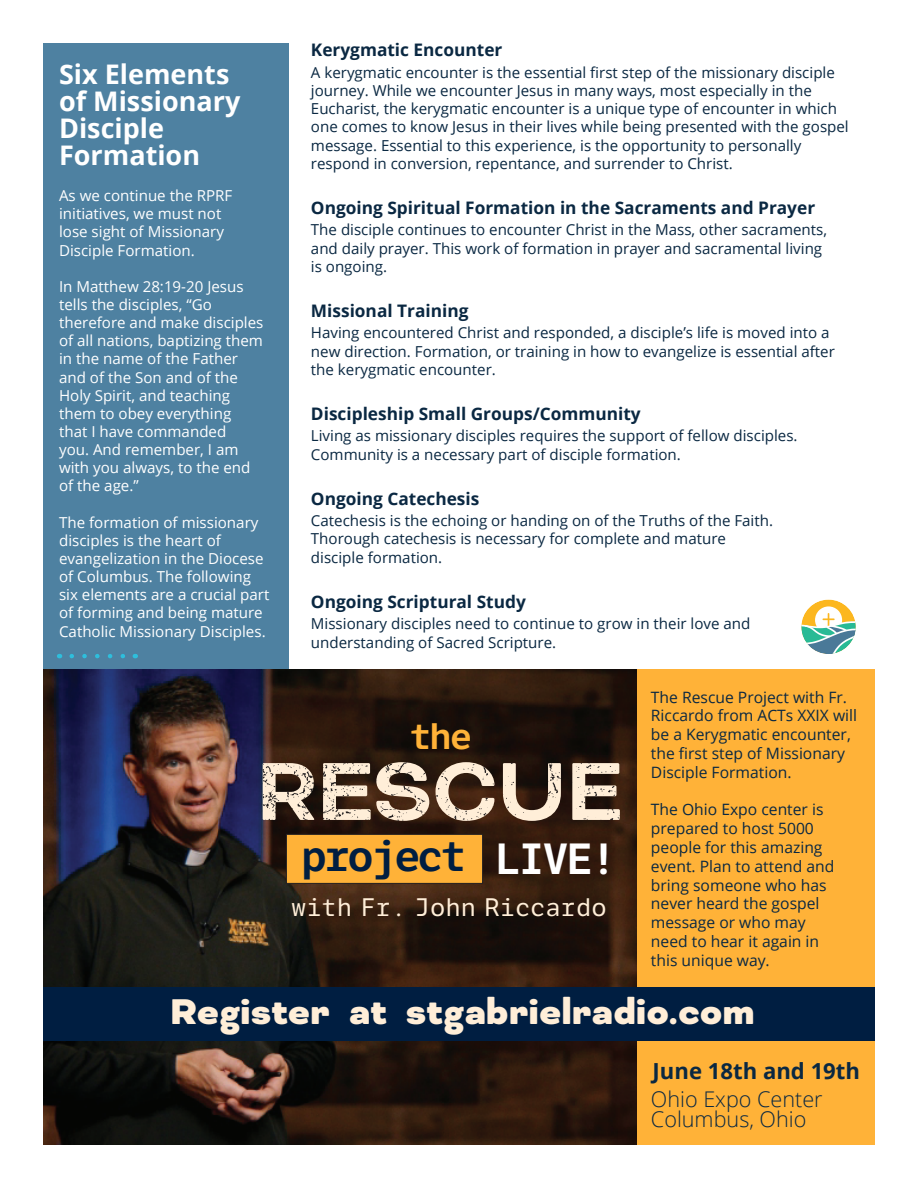
<style>
.page{position:relative;width:918px;height:1188px;background:#fff}
.page>*{position:absolute;margin:0;border:0;box-sizing:border-box;transform-origin:0 0}
.t1{font:600 42.45px "LFT Etica Mono";letter-spacing:-.07em;color:#001e41}
.t2{font:900 41.25px "Bicyclette";letter-spacing:.01em;color:#ffeed8}
.t3{font:600 35.85px "LFT Etica Mono";color:#ffb238}
.t4{font:700 27px/27px "Open Sans";color:#fff}
.t5{font:24.6px "LFT Etica Mono";color:#ffeed8}
.t6{font:700 22.2px "Open Sans";color:#0a2842}
.t7{font:300 21.6px "Open Sans";color:#0a2842}
.t8{font:700 17.25px "Open Sans";color:#0a2842}
.t9{font:15.6px/18.8px "Open Sans";color:#0a2842}
.t10{font:15.15px/18.1px "Open Sans";color:#0a2842}
.t11{font:15.15px/18.1px "Open Sans";color:#fff}
.s1{color:#fff}
</style>
<div class="page">
<div style="left:43px;top:43px;width:245px;height:627px;background:#4e81a1"></div>
<img style="left:43px;top:670px;width:594px;height:475px">
<div style="left:637px;top:670px;width:238px;height:475px;background:#ffb238"></div>
<div style="left:43px;top:987px;width:832px;height:54px;background:#001e41"></div>
<div style="left:286px;top:834px;width:197px;height:50px;background:#ffb238;border:1px solid #231f20"></div>
<svg style="left:263px;top:762px;width:357px;height:59px;background:#8f7d6d"></svg>
<svg style="left:72px;top:654px;width:53px;height:4px"></svg>
<div style="left:801px;top:600px;width:55px;height:54px;background:#fcb71f;border-radius:50%"></div>
<svg style="left:801px;top:606px;width:55px;height:48px"></svg>
<h3 class="t4" style="left:59px;top:60px;width:183px">Six Elements of Missionary<br>Disciple<br>Formation</h3>
<p class="t11" style="left:59px;top:186px;width:175px">As we continue the RPRF initiatives, we must not lose sight of Missionary<br>Disciple Formation.</p>
<p class="t11" style="left:59px;top:277px;width:206px">In Matthew 28:19-20 Jesus tells the disciples, “Go therefore and make disciples of all nations, baptizing them in the name of the Father and of the Son and of the<br>Holy Spirit, and teaching them to obey everything that I have commanded<br>you. And remember, I am with you always, to the end of the age.”</p>
<p class="t11" style="left:59px;top:513px;width:212px">The formation of missionary disciples is the heart of evangelization in the Diocese of Columbus. The following six elements are a crucial part of forming and being mature<br>Catholic Missionary Disciples.</p>
<p class="t8" style="left:311px;top:38px;width:193px">Kerygmatic Encounter</p>
<p class="t10" style="left:311px;top:63px;width:539px">A kerygmatic encounter is the essential first step of the missionary disciple journey. While we encounter Jesus in many ways, most especially in the Eucharist, the kerygmatic encounter is a unique type of encounter in which one comes to know Jesus in their lives while being presented with the gospel message. Essential to this experience, is the opportunity to personally respond in conversion, repentance, and surrender to Christ.</p>
<p class="t8" style="left:311px;top:195px;width:506px">Ongoing Spiritual Formation in the Sacraments and Prayer</p>
<p class="t10" style="left:311px;top:220px;width:518px">The disciple continues to encounter Christ in the Mass, other sacraments, and daily prayer. This work of formation in prayer and sacramental living is ongoing.</p>
<p class="t8" style="left:311px;top:298px;width:159px">Missional Training</p>
<p class="t10" style="left:311px;top:323px;width:525px">Having encountered Christ and responded, a disciple’s life is moved into a new direction. Formation, or training in how to evangelize is essential after the kerygmatic encounter.</p>
<p class="t8" style="left:311px;top:401px;width:331px">Discipleship Small Groups/Community</p>
<p class="t10" style="left:311px;top:426px;width:488px">Living as missionary disciples requires the support of fellow disciples.<br>Community is a necessary part of disciple formation.</p>
<p class="t8" style="left:311px;top:486px;width:170px">Ongoing Catechesis</p>
<p class="t10" style="left:311px;top:511px;width:464px">Catechesis is the echoing or handing on of the Truths of the Faith.<br>Thorough catechesis is necessary for complete and mature disciple formation.</p>
<p class="t8" style="left:311px;top:589px;width:216px">Ongoing Scriptural Study</p>
<p class="t10" style="left:311px;top:614px;width:441px">Missionary disciples need to continue to grow in their love and understanding of Sacred Scripture.</p>
<h3 class="t3" style="left:409px;top:714px;width:64px">the</h3>
<h1 class="t1" style="left:301px;top:830px;width:317px">project <span class="s1">LIVE!</span></h1>
<h3 class="t5" style="left:291px;top:892px;width:317px">with Fr. John Riccardo</h3>
<p class="t9" style="left:651px;top:687px;width:208px">The Rescue Project with Fr.<br>Riccardo from ACTs XXIX will be a Kerygmatic encounter, the first step of Missionary<br>Disciple Formation.</p>
<p class="t9" style="left:651px;top:800px;width:185px">The Ohio Expo center is prepared to host 5000 people for this amazing event. Plan to attend and bring someone who has never heard the gospel message or who may need to hear it again in this unique way.</p>
<h2 class="t2" style="left:170px;top:987px;width:586px">Register at stgabrielradio.com</h2>
<h3 class="t6" style="left:653px;top:1056px;width:209px">June 18th and 19th</h3>
<h3 class="t7" style="left:651px;top:1105px;width:157px">Columbus, Ohio</h3>
<h3 class="t7" style="left:651px;top:1084px;width:173px">Ohio Expo Center</h3>
</div>
